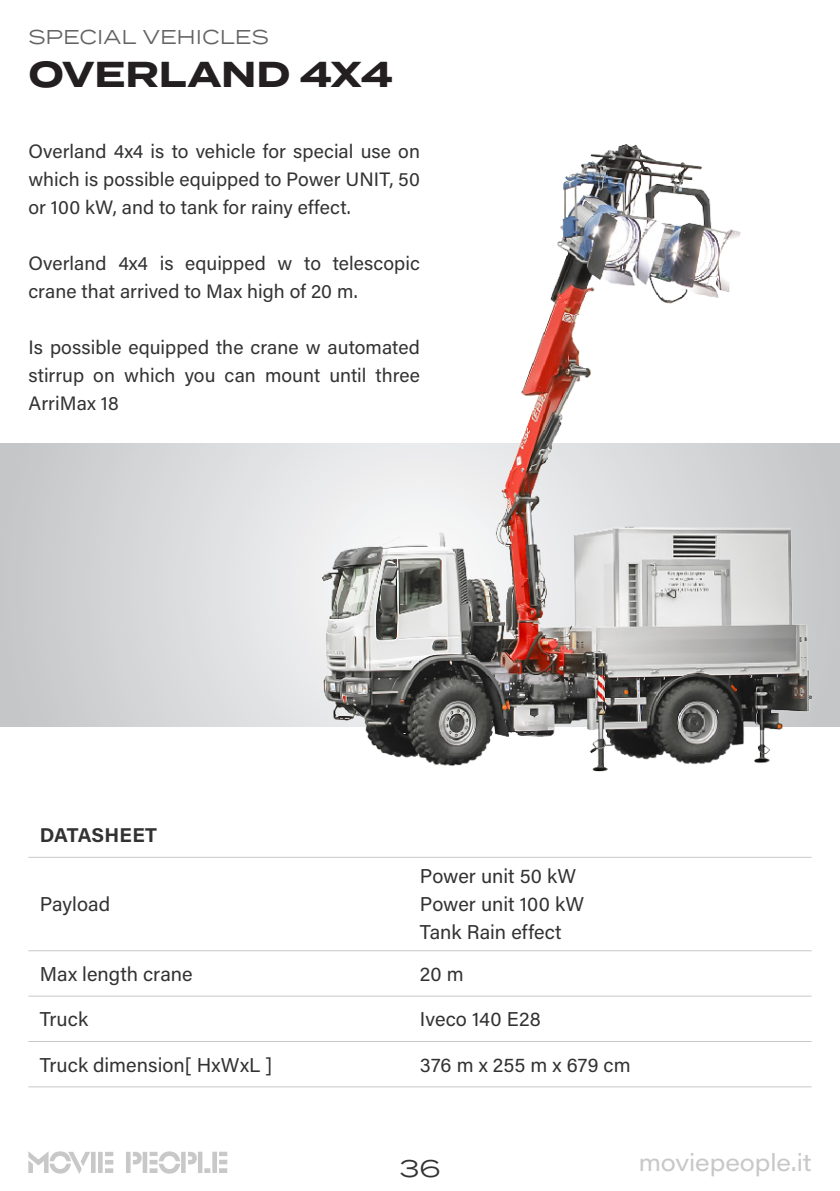
<style>
.page{position:relative;width:840px;height:1191px;background:#fff}
.page>*{position:absolute;margin:0;border:0;box-sizing:border-box;transform-origin:0 0}
.t1{font:700 36px "Termina";letter-spacing:-.005em;color:#231f20}
.t2{font:24px "Acumin Pro Wide";letter-spacing:-.005em;color:#c8c8c8}
.t3{font:24px "Termina";color:#323232}
.t4{font:20px "Acumin Pro";letter-spacing:.005em;color:#323232}
.t5{font:20px "Termina";color:#646464}
.t6{font:700 20px "Acumin Pro";letter-spacing:.01em;color:#323232}
.t7{font:19.4px/28px "Acumin Pro";color:#323232;text-align:justify}
</style>
<div class="page">
<svg style="left:28px;top:1151px;width:199px;height:23px"></svg>
<svg style="left:0;top:443px;width:839px;height:284px;background:#d6d7d9"></svg>
<img style="left:321px;top:144px;width:490px;height:627px">
<hr style="left:28px;top:857px;width:392px;height:1px;background:#c8c8c8">
<hr style="left:420px;top:857px;width:391px;height:1px;background:#c8c8c8">
<hr style="left:28px;top:950px;width:392px;height:1px;background:#c8c8c8">
<hr style="left:420px;top:950px;width:391px;height:1px;background:#c8c8c8">
<hr style="left:28px;top:995px;width:392px;height:1px;background:#c8c8c8">
<hr style="left:420px;top:995px;width:391px;height:1px;background:#c8c8c8">
<hr style="left:28px;top:1041px;width:392px;height:1px;background:#c8c8c8">
<hr style="left:420px;top:1041px;width:391px;height:1px;background:#c8c8c8">
<hr style="left:28px;top:1086px;width:392px;height:1px;background:#c8c8c8">
<hr style="left:420px;top:1086px;width:391px;height:1px;background:#c8c8c8">
<p class="t5" style="left:28px;top:22px;width:242px">SPECIAL VEHICLES</p>
<p class="t1" style="left:28px;top:48px;width:366px">OVERLAND 4X4</p>
<p class="t7" style="left:28px;top:137px;width:393px">Overland 4x4 is to vehicle for special use on which is possible equipped to Power UNIT, 50 or 100 kW, and to tank for rainy effect.</p>
<p class="t7" style="left:28px;top:249px;width:393px">Overland 4x4 is equipped w to telescopic crane that arrived to Max high of 20 m.</p>
<p class="t7" style="left:28px;top:333px;width:393px">Is possible equipped the crane w automated stirrup on which you can mount until three ArriMax 18</p>
<p class="t6" style="left:40px;top:821px;width:119px">DATASHEET</p>
<p class="t4" style="left:40px;top:890px;width:72px">Payload</p>
<p class="t4" style="left:420px;top:862px;width:158px">Power unit 50 kW</p>
<p class="t4" style="left:420px;top:890px;width:165px">Power unit 100 kW</p>
<p class="t4" style="left:420px;top:918px;width:143px">Tank Rain effect</p>
<p class="t4" style="left:40px;top:960px;width:154px">Max length crane</p>
<p class="t4" style="left:420px;top:960px;width:45px">20 m</p>
<p class="t4" style="left:40px;top:1005px;width:50px">Truck</p>
<p class="t4" style="left:420px;top:1005px;width:122px">Iveco 140 E28</p>
<p class="t4" style="left:40px;top:1050px;width:234px">Truck dimension[ HxWxL ]</p>
<p class="t4" style="left:420px;top:1050px;width:212px">376 m x 255 m x 679 cm</p>
<p class="t3" style="left:399px;top:1150px;width:43px">36</p>
<p class="t2" style="left:638px;top:1145px;width:174px">moviepeople.it</p>
</div>
